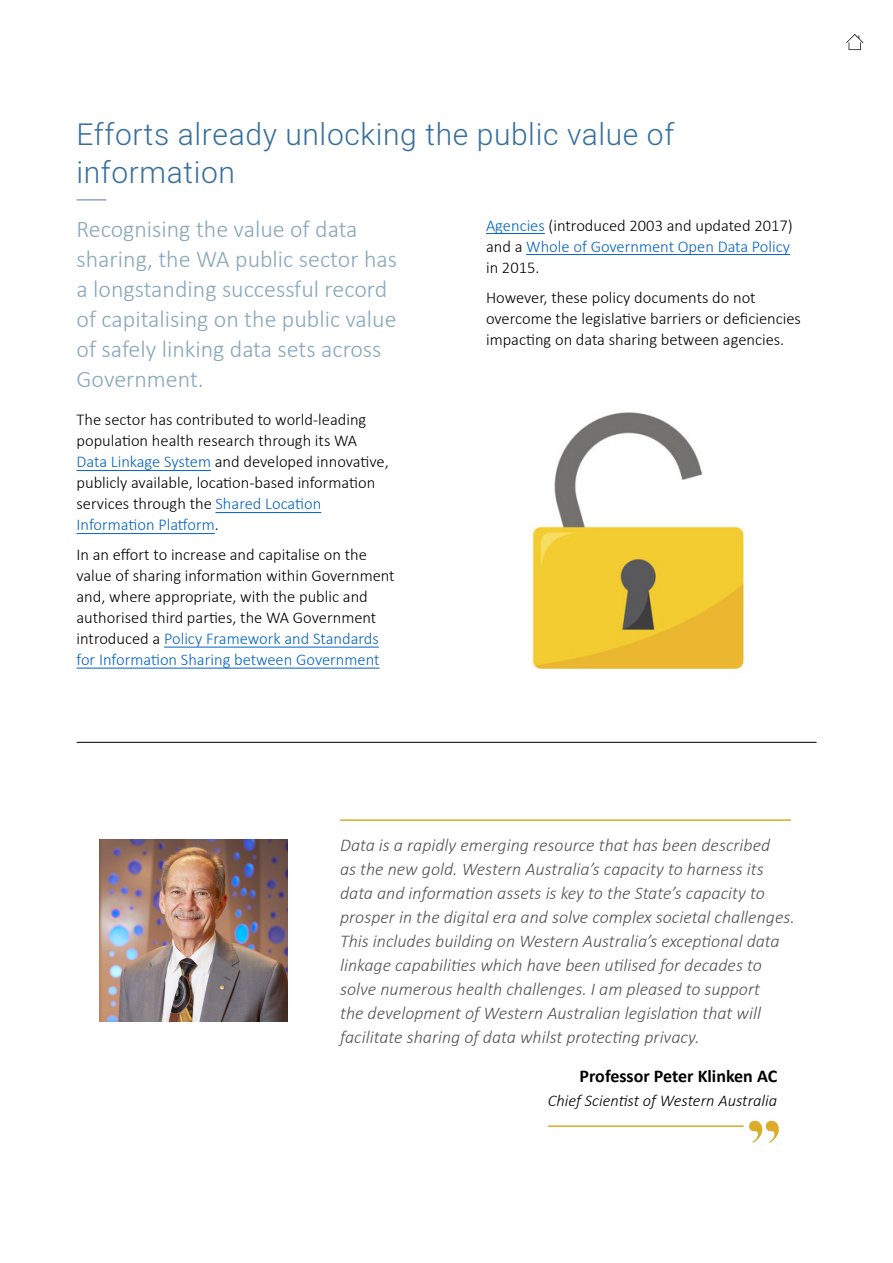
<style>
.page{position:relative;width:893px;height:1263px;background:#fff}
.page>*{position:absolute;margin:0;border:0;box-sizing:border-box;transform-origin:0 0}
.t1{font:300 30px/37.5px "Heebo";letter-spacing:.02em;color:#376f9d}
.t2{font:300 24px/30px "Calibri";color:#88a7bc}
.t3{font:italic 300 18px/24px "Calibri";color:#000}
.t4{font:700 18px "Calibri";color:#000}
.t5{font:300 16.5px/21px "Calibri";color:#000}
.t6{font:italic 300 16.5px "Calibri";color:#000}
.s1{color:#0563c1}
</style>
<div class="page">
<svg style="left:846px;top:34px;width:17px;height:16px"></svg>
<svg style="left:77px;top:200px;width:29px;height:1px"></svg>
<hr style="left:77px;top:668px;width:302px;height:1px;background:#0563c1">
<hr style="left:164px;top:647px;width:215px;height:1px;background:#0563c1">
<hr style="left:77px;top:533px;width:138px;height:1px;background:#0563c1">
<hr style="left:215px;top:512px;width:106px;height:1px;background:#0563c1">
<hr style="left:77px;top:470px;width:134px;height:1px;background:#0563c1">
<hr style="left:486px;top:233px;width:59px;height:1px;background:#0563c1">
<hr style="left:526px;top:254px;width:264px;height:1px;background:#0563c1">
<hr style="left:77px;top:742px;width:740px;height:1px;background:#000">
<img style="left:100px;top:840px;width:188px;height:181px">
<svg style="left:749px;top:1120px;width:30px;height:22px"></svg>
<hr style="left:548px;top:1125px;width:196px;height:2px;background:#dcab28">
<hr style="left:340px;top:819px;width:451px;height:2px;background:#dcab28">
<img style="left:530px;top:412px;width:214px;height:259px">
<h1 class="t1" style="left:77px;top:115px;width:599px">Efforts already unlocking the public value of information</h1>
<h2 class="t2" style="left:77px;top:214px;width:322px">Recognising the value of data sharing, the WA public sector has a longstanding successful record of capitalising on the public value of safely linking data sets across<br>Government.</h2>
<p class="t5" style="left:77px;top:409px;width:314px">The sector has contributed to world-leading population health research through its WA <span class="s1">Data Linkage System</span> and developed innovative, publicly available, location-based information services through the <span class="s1">Shared Location Information Platform</span>.</p>
<p class="t5" style="left:77px;top:543px;width:320px">In an effort to increase and capitalise on the value of sharing information within Government and, where appropriate, with the public and authorised third parties, the WA Government introduced a <span class="s1">Policy Framework and Standards for Information Sharing between Government</span></p>
<p class="t5" style="left:486px;top:215px;width:308px"><span class="s1">Agencies</span> (introduced 2003 and updated 2017) and a <span class="s1">Whole of Government Open Data Policy </span>in 2015.</p>
<p class="t5" style="left:486px;top:287px;width:316px">However, these policy documents do not overcome the legislative barriers or deficiencies impacting on data sharing between agencies.</p>
<p class="t3" style="left:340px;top:833px;width:456px">Data is a rapidly emerging resource that has been described<br>as the new gold. Western Australia’s capacity to harness its data and information assets is key to the State’s capacity to prosper in the digital era and solve complex societal challenges.<br>This includes building on Western Australia’s exceptional data linkage capabilities which have been utilised for decades to solve numerous health challenges. I am pleased to support<br>the development of Western Australian legislation that will facilitate sharing of data whilst protecting privacy.</p>
<p class="t4" style="left:580px;top:1063px;width:199px">Professor Peter Klinken AC</p>
<p class="t6" style="left:548px;top:1090px;width:231px">Chief Scientist of Western Australia</p>
</div>
